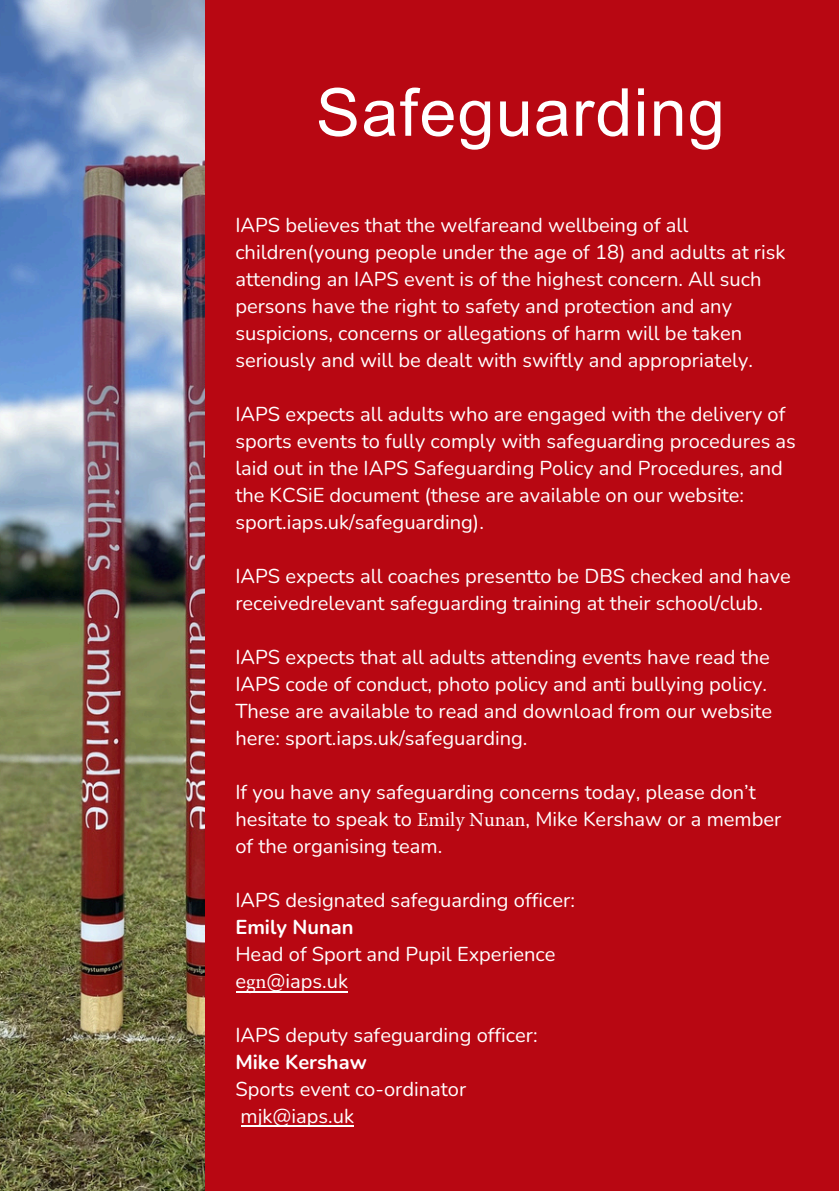
<style>
.page{position:relative;width:839px;height:1191px;background:#fff}
.page>*{position:absolute;margin:0;border:0;box-sizing:border-box;transform-origin:0 0}
.t1{font:66.2px "Arial MT Pro";letter-spacing:.02em;color:#fff}
.t2{font:20px/27px "Nunito";color:#fff}
.t3{font:700 20px "Nunito";color:#fff}
.s1{font-family:"Minion Pro"}
</style>
<div class="page">
<div style="left:0;top:0;width:838px;height:1191px;background:#b80712"></div>
<img style="left:0;top:0;width:204px;height:1191px">
<hr style="left:236px;top:991px;width:111px;height:1px;background:#fff">
<hr style="left:241px;top:1125px;width:113px;height:2px;background:#fff">
<h1 class="t1" style="left:316px;top:88px;width:410px">Safeguarding</h1>
<p class="t2" style="left:235px;top:212px;width:551px">IAPS believes that the welfareand wellbeing of all children(young people under the age of 18) and adults at risk attending an IAPS event is of the highest concern. All such persons have the right to safety and protection and any suspicions, concerns or allegations of harm will be taken seriously and will be dealt with swiftly and appropriately.</p>
<p class="t2" style="left:235px;top:401px;width:562px">IAPS expects all adults who are engaged with the delivery of sports events to fully comply with safeguarding procedures as laid out in the IAPS Safeguarding Policy and Procedures, and the KCSiE document (these are available on our website: sport.iaps.uk/safeguarding).</p>
<p class="t2" style="left:235px;top:563px;width:557px">IAPS expects all coaches presentto be DBS checked and have receivedrelevant safeguarding training at their school/club.</p>
<p class="t2" style="left:235px;top:644px;width:538px">IAPS expects that all adults attending events have read the IAPS code of conduct, photo policy and anti bullying policy.<br>These are available to read and download from our website here: sport.iaps.uk/safeguarding.</p>
<p class="t2" style="left:235px;top:779px;width:547px">If you have any safeguarding concerns today, please don’t hesitate to speak to <span class="s1">Emily Nunan</span>, Mike Kershaw or a member of the organising team.</p>
<p class="t2" style="left:235px;top:887px;width:341px">IAPS designated safeguarding officer:</p>
<p class="t3" style="left:235px;top:913px;width:120px">Emily Nunan</p>
<p class="t2" style="left:235px;top:941px;width:322px">Head of Sport and Pupil Experience e<span class="s1">gn</span>@iaps.uk</p>
<p class="t2" style="left:235px;top:1022px;width:304px">IAPS deputy safeguarding officer:</p>
<p class="t3" style="left:235px;top:1048px;width:133px">Mike Kershaw</p>
<p class="t2" style="left:235px;top:1076px;width:232px">Sports event co-ordinator mjk@iaps.uk</p>
</div>
